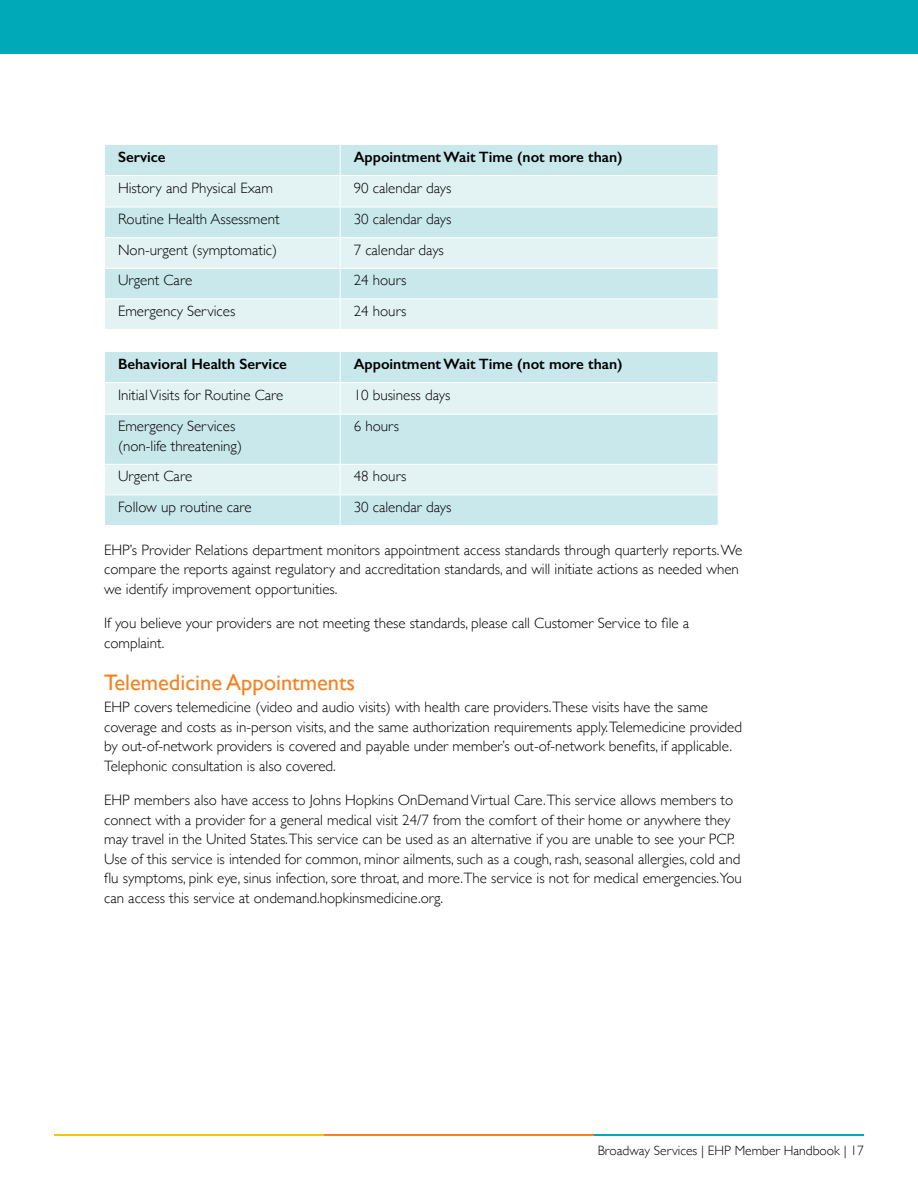
<style>
.page{position:relative;width:918px;height:1188px;background:#fff}
.page>*{position:absolute;margin:0;border:0;box-sizing:border-box;transform-origin:0 0}
.L2_Heading{font:22.5px "Gill Sans";color:#f58220}
.L1_Body_Text{font:300 15px/19.5px "Gill Sans";color:#000}
.L1_First_Paragraph{font:300 15px/19.5px "Gill Sans";color:#000}
.t1{font:600 15px "Gill Sans";color:#000}
.t2{font:300 13.5px "Gill Sans";color:#000}
</style>
<div class="page">
<div style="left:0;top:0;width:918px;height:54px;background:#00a9b7"></div>
<hr style="left:594px;top:1134px;width:270px;height:2px;background:#00a9b7">
<hr style="left:54px;top:1134px;width:270px;height:2px;background:#f9c606">
<hr style="left:324px;top:1134px;width:270px;height:2px;background:#f58220">
<div style="left:105px;top:145px;width:613px;height:30px;background:#c9e8ec"></div>
<svg style="left:105px;top:176px;width:613px;height:153px;background:#d9eef0"></svg>
<hr style="left:340px;top:145px;width:1px;height:30px;background:#fff">
<hr style="left:340px;top:176px;width:1px;height:31px;background:#fff">
<hr style="left:104px;top:207px;width:236px;height:1px;background:#fff">
<hr style="left:340px;top:207px;width:379px;height:1px;background:#fff">
<hr style="left:340px;top:207px;width:1px;height:30px;background:#fff">
<hr style="left:104px;top:237px;width:236px;height:1px;background:#fff">
<hr style="left:340px;top:237px;width:379px;height:1px;background:#fff">
<hr style="left:340px;top:238px;width:1px;height:30px;background:#fff">
<hr style="left:104px;top:268px;width:236px;height:1px;background:#fff">
<hr style="left:340px;top:268px;width:379px;height:1px;background:#fff">
<hr style="left:340px;top:269px;width:1px;height:30px;background:#fff">
<hr style="left:104px;top:299px;width:236px;height:1px;background:#fff">
<hr style="left:340px;top:299px;width:379px;height:1px;background:#fff">
<hr style="left:340px;top:299px;width:1px;height:30px;background:#fff">
<div style="left:105px;top:352px;width:613px;height:173px;background:#c9e8ec"></div>
<svg style="left:105px;top:383px;width:613px;height:112px;background:#d7eef0"></svg>
<hr style="left:340px;top:352px;width:1px;height:30px;background:#fff">
<hr style="left:104px;top:382px;width:236px;height:1px;background:#fff">
<hr style="left:340px;top:382px;width:379px;height:1px;background:#fff">
<hr style="left:340px;top:383px;width:1px;height:31px;background:#fff">
<hr style="left:104px;top:414px;width:236px;height:1px;background:#fff">
<hr style="left:340px;top:414px;width:379px;height:1px;background:#fff">
<hr style="left:340px;top:415px;width:1px;height:49px;background:#fff">
<hr style="left:104px;top:464px;width:236px;height:1px;background:#fff">
<hr style="left:340px;top:464px;width:379px;height:1px;background:#fff">
<hr style="left:340px;top:465px;width:1px;height:30px;background:#fff">
<hr style="left:104px;top:495px;width:236px;height:1px;background:#fff">
<hr style="left:340px;top:495px;width:379px;height:1px;background:#fff">
<hr style="left:340px;top:495px;width:1px;height:30px;background:#fff">
<p class="t1" style="left:118px;top:148px;width:49px">Service</p>
<p class="t1" style="left:354px;top:148px;width:270px">Appointment Wait Time (not more than)</p>
<p class="L1_Body_Text" style="left:118px;top:177px;width:156px">History and Physical Exam</p>
<p class="L1_Body_Text" style="left:354px;top:177px;width:99px">90 calendar days</p>
<p class="L1_Body_Text" style="left:118px;top:209px;width:163px">Routine Health Assessment</p>
<p class="L1_Body_Text" style="left:354px;top:209px;width:99px">30 calendar days</p>
<p class="L1_Body_Text" style="left:118px;top:239px;width:161px">Non-urgent (symptomatic)</p>
<p class="L1_Body_Text" style="left:354px;top:239px;width:92px">7 calendar days</p>
<p class="L1_Body_Text" style="left:118px;top:270px;width:76px">Urgent Care</p>
<p class="L1_Body_Text" style="left:354px;top:270px;width:54px">24 hours</p>
<p class="L1_Body_Text" style="left:118px;top:301px;width:119px">Emergency Services</p>
<p class="L1_Body_Text" style="left:354px;top:301px;width:54px">24 hours</p>
<p class="t1" style="left:118px;top:355px;width:170px">Behavioral Health Service</p>
<p class="t1" style="left:354px;top:355px;width:270px">Appointment Wait Time (not more than)</p>
<p class="L1_Body_Text" style="left:118px;top:384px;width:167px">Initial Visits for Routine Care</p>
<p class="L1_Body_Text" style="left:354px;top:384px;width:98px">10 business days</p>
<p class="L1_Body_Text" style="left:118px;top:416px;width:125px">Emergency Services (non-life threatening)</p>
<p class="L1_Body_Text" style="left:354px;top:416px;width:47px">6 hours</p>
<p class="L1_Body_Text" style="left:118px;top:466px;width:76px">Urgent Care</p>
<p class="L1_Body_Text" style="left:354px;top:466px;width:54px">48 hours</p>
<p class="L1_Body_Text" style="left:118px;top:497px;width:135px">Follow up routine care</p>
<p class="L1_Body_Text" style="left:354px;top:497px;width:99px">30 calendar days</p>
<p class="L1_Body_Text" style="left:104px;top:539px;width:640px">EHP’s Provider Relations department monitors appointment access standards through quarterly reports. We compare the reports against regulatory and accreditation standards, and will initiate actions as needed when we identify improvement opportunities.</p>
<p class="L1_Body_Text" style="left:104px;top:613px;width:587px">If you believe your providers are not meeting these standards, please call Customer Service to file a complaint.</p>
<p class="L2_Heading" style="left:104px;top:669px;width:253px">Telemedicine Appointments</p>
<p class="L1_First_Paragraph" style="left:104px;top:697px;width:639px">EHP covers telemedicine (video and audio visits) with health care providers.These visits have the same coverage and costs as in-person visits, and the same authorization requirements apply.Telemedicine provided by out-of-network providers is covered and payable under member’s out-of-network benefits, if applicable.<br>Telephonic consultation is also covered.</p>
<p class="L1_Body_Text" style="left:104px;top:790px;width:639px">EHP members also have access to Johns Hopkins OnDemand Virtual Care.This service allows members to connect with a provider for a general medical visit 24/7 from the comfort of their home or anywhere they may travel in the United States.This service can be used as an alternative if you are unable to see your PCP.<br>Use of this service is intended for common, minor ailments, such as a cough, rash, seasonal allergies, cold and flu symptoms, pink eye, sinus infection, sore throat, and more.The service is not for medical emergencies.You can access this service at ondemand.hopkinsmedicine.org.</p>
<p class="t2" style="left:598px;top:1140px;width:268px">Broadway Services | EHP Member Handbook | 17</p>
</div>
